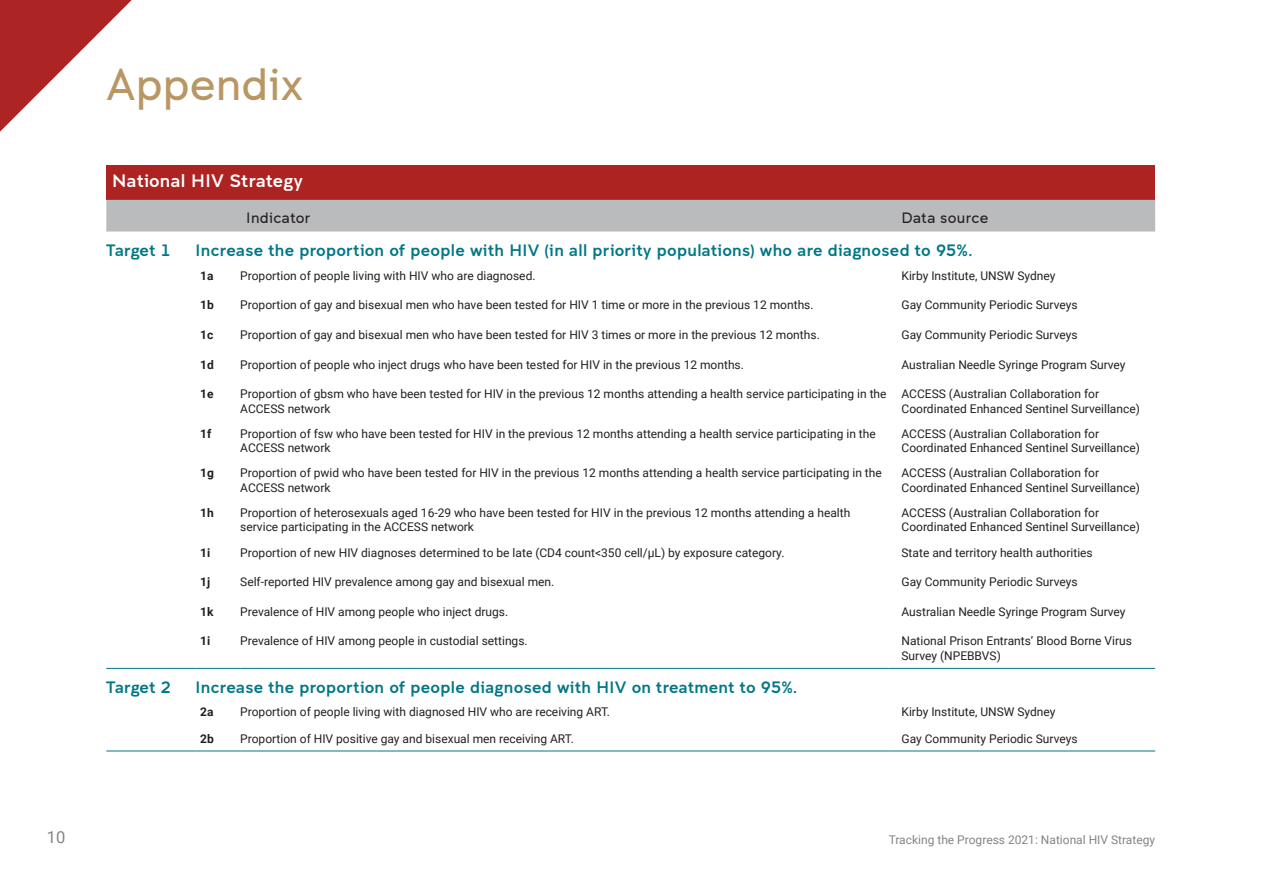
<style>
.page{position:relative;width:1263px;height:893px;background:#fff}
.page>*{position:absolute;margin:0;border:0;box-sizing:border-box;transform-origin:0 0}
.t1{font:300 45px "Clancy";color:#b99764}
.app_Table_-_Heading{font:18px "Clancy";letter-spacing:.02em;color:#fff}
.app_Table_-_Subhead{font:16.5px "Clancy";letter-spacing:.02em;color:#007786}
.t2{font:16.5px "Roboto";color:#818486}
.app_Table_-_sub{font:300 15px "Clancy";letter-spacing:.02em;color:#231f20}
.app_Table_-_content{font:12px/14.4px "Roboto";color:#231f20}
.t3{font:12px "Roboto";color:#818486}
.app_Table_-_content-2{font:700 12px "Roboto";color:#231f20}
</style>
<div class="page">
<svg style="left:0;top:0;width:290px;height:166px"></svg>
<div style="left:106px;top:166px;width:1049px;height:34px;background:#ac2322"></div>
<div style="left:106px;top:200px;width:1049px;height:32px;background:#babbbd"></div>
<hr style="left:106px;top:668px;width:90px;height:1px;background:#007786">
<hr style="left:106px;top:751px;width:90px;height:1px;background:#007786">
<hr style="left:200px;top:751px;width:40px;height:1px;background:#007786">
<hr style="left:240px;top:751px;width:649px;height:1px;background:#007786">
<hr style="left:889px;top:751px;width:266px;height:1px;background:#007786">
<hr style="left:200px;top:668px;width:40px;height:1px;background:#007786">
<hr style="left:240px;top:668px;width:649px;height:1px;background:#007786">
<hr style="left:889px;top:668px;width:266px;height:1px;background:#007786">
<h1 class="t1" style="left:106px;top:59px;width:199px">Appendix</h1>
<p class="app_Table_-_Heading" style="left:112px;top:171px;width:192px">National HIV Strategy</p>
<p class="app_Table_-_sub" style="left:246px;top:210px;width:66px">Indicator</p>
<p class="app_Table_-_sub" style="left:901px;top:210px;width:89px">Data source</p>
<p class="app_Table_-_Subhead" style="left:106px;top:241px;width:66px">Target 1</p>
<p class="app_Table_-_Subhead" style="left:196px;top:241px;width:778px">Increase the proportion of people with HIV (in all priority populations) who are diagnosed to 95%.</p>
<p class="app_Table_-_content-2" style="left:200px;top:267px;width:15px">1a</p>
<p class="app_Table_-_content" style="left:240px;top:268px;width:297px">Proportion of people living with HIV who are diagnosed.</p>
<p class="app_Table_-_content" style="left:901px;top:268px;width:155px">Kirby Institute, UNSW Sydney</p>
<p class="app_Table_-_content-2" style="left:200px;top:297px;width:15px">1b</p>
<p class="app_Table_-_content" style="left:240px;top:297px;width:575px">Proportion of gay and bisexual men who have been tested for HIV 1 time or more in the previous 12 months.</p>
<p class="app_Table_-_content" style="left:901px;top:297px;width:178px">Gay Community Periodic Surveys</p>
<p class="app_Table_-_content-2" style="left:200px;top:326px;width:15px">1c</p>
<p class="app_Table_-_content" style="left:240px;top:327px;width:581px">Proportion of gay and bisexual men who have been tested for HIV 3 times or more in the previous 12 months.</p>
<p class="app_Table_-_content" style="left:901px;top:327px;width:178px">Gay Community Periodic Surveys</p>
<p class="app_Table_-_content-2" style="left:200px;top:356px;width:15px">1d</p>
<p class="app_Table_-_content" style="left:240px;top:357px;width:505px">Proportion of people who inject drugs who have been tested for HIV in the previous 12 months.</p>
<p class="app_Table_-_content" style="left:901px;top:357px;width:226px">Australian Needle Syringe Program Survey</p>
<p class="app_Table_-_content-2" style="left:200px;top:386px;width:15px">1e</p>
<p class="app_Table_-_content" style="left:240px;top:386px;width:648px">Proportion of gbsm who have been tested for HIV in the previous 12 months attending a health service participating in the<br>ACCESS network</p>
<p class="app_Table_-_content" style="left:901px;top:386px;width:240px">ACCESS (Australian Collaboration for<br>Coordinated Enhanced Sentinel Surveillance)</p>
<p class="app_Table_-_content-2" style="left:200px;top:425px;width:13px">1f</p>
<p class="app_Table_-_content" style="left:240px;top:426px;width:637px">Proportion of fsw who have been tested for HIV in the previous 12 months attending a health service participating in the<br>ACCESS network</p>
<p class="app_Table_-_content" style="left:901px;top:426px;width:240px">ACCESS (Australian Collaboration for<br>Coordinated Enhanced Sentinel Surveillance)</p>
<p class="app_Table_-_content-2" style="left:200px;top:465px;width:15px">1g</p>
<p class="app_Table_-_content" style="left:240px;top:465px;width:643px">Proportion of pwid who have been tested for HIV in the previous 12 months attending a health service participating in the<br>ACCESS network</p>
<p class="app_Table_-_content" style="left:901px;top:465px;width:240px">ACCESS (Australian Collaboration for<br>Coordinated Enhanced Sentinel Surveillance)</p>
<p class="app_Table_-_content-2" style="left:200px;top:504px;width:15px">1h</p>
<p class="app_Table_-_content" style="left:240px;top:505px;width:612px">Proportion of heterosexuals aged 16-29 who have been tested for HIV in the previous 12 months attending a health service participating in the ACCESS network</p>
<p class="app_Table_-_content" style="left:901px;top:505px;width:240px">ACCESS (Australian Collaboration for<br>Coordinated Enhanced Sentinel Surveillance)</p>
<p class="app_Table_-_content-2" style="left:200px;top:544px;width:12px">1i</p>
<p class="app_Table_-_content" style="left:240px;top:545px;width:546px">Proportion of new HIV diagnoses determined to be late (CD4 count&lt;350 cell/μL) by exposure category.</p>
<p class="app_Table_-_content" style="left:901px;top:545px;width:193px">State and territory health authorities</p>
<p class="app_Table_-_content-2" style="left:200px;top:573px;width:12px">1j</p>
<p class="app_Table_-_content" style="left:240px;top:574px;width:316px">Self-reported HIV prevalence among gay and bisexual men.</p>
<p class="app_Table_-_content" style="left:901px;top:574px;width:178px">Gay Community Periodic Surveys</p>
<p class="app_Table_-_content-2" style="left:200px;top:603px;width:15px">1k</p>
<p class="app_Table_-_content" style="left:240px;top:604px;width:270px">Prevalence of HIV among people who inject drugs.</p>
<p class="app_Table_-_content" style="left:901px;top:604px;width:226px">Australian Needle Syringe Program Survey</p>
<p class="app_Table_-_content-2" style="left:200px;top:633px;width:12px">1i</p>
<p class="app_Table_-_content" style="left:240px;top:634px;width:289px">Prevalence of HIV among people in custodial settings.</p>
<p class="app_Table_-_content" style="left:901px;top:634px;width:232px">National Prison Entrants’ Blood Borne Virus<br>Survey (NPEBBVS)</p>
<p class="app_Table_-_Subhead" style="left:106px;top:678px;width:66px">Target 2</p>
<p class="app_Table_-_Subhead" style="left:196px;top:678px;width:603px">Increase the proportion of people diagnosed with HIV on treatment to 95%.</p>
<p class="app_Table_-_content-2" style="left:200px;top:704px;width:15px">2a</p>
<p class="app_Table_-_content" style="left:240px;top:705px;width:371px">Proportion of people living with diagnosed HIV who are receiving ART.</p>
<p class="app_Table_-_content" style="left:901px;top:705px;width:155px">Kirby Institute, UNSW Sydney</p>
<p class="app_Table_-_content-2" style="left:200px;top:730px;width:15px">2b</p>
<p class="app_Table_-_content" style="left:240px;top:731px;width:335px">Proportion of HIV positive gay and bisexual men receiving ART.</p>
<p class="app_Table_-_content" style="left:901px;top:731px;width:178px">Gay Community Periodic Surveys</p>
<h3 class="t2" style="left:47px;top:826px;width:20px">10</h3>
<p class="t3" style="left:889px;top:831px;width:268px">Tracking the Progress 2021: National HIV Strategy</p>
</div>
